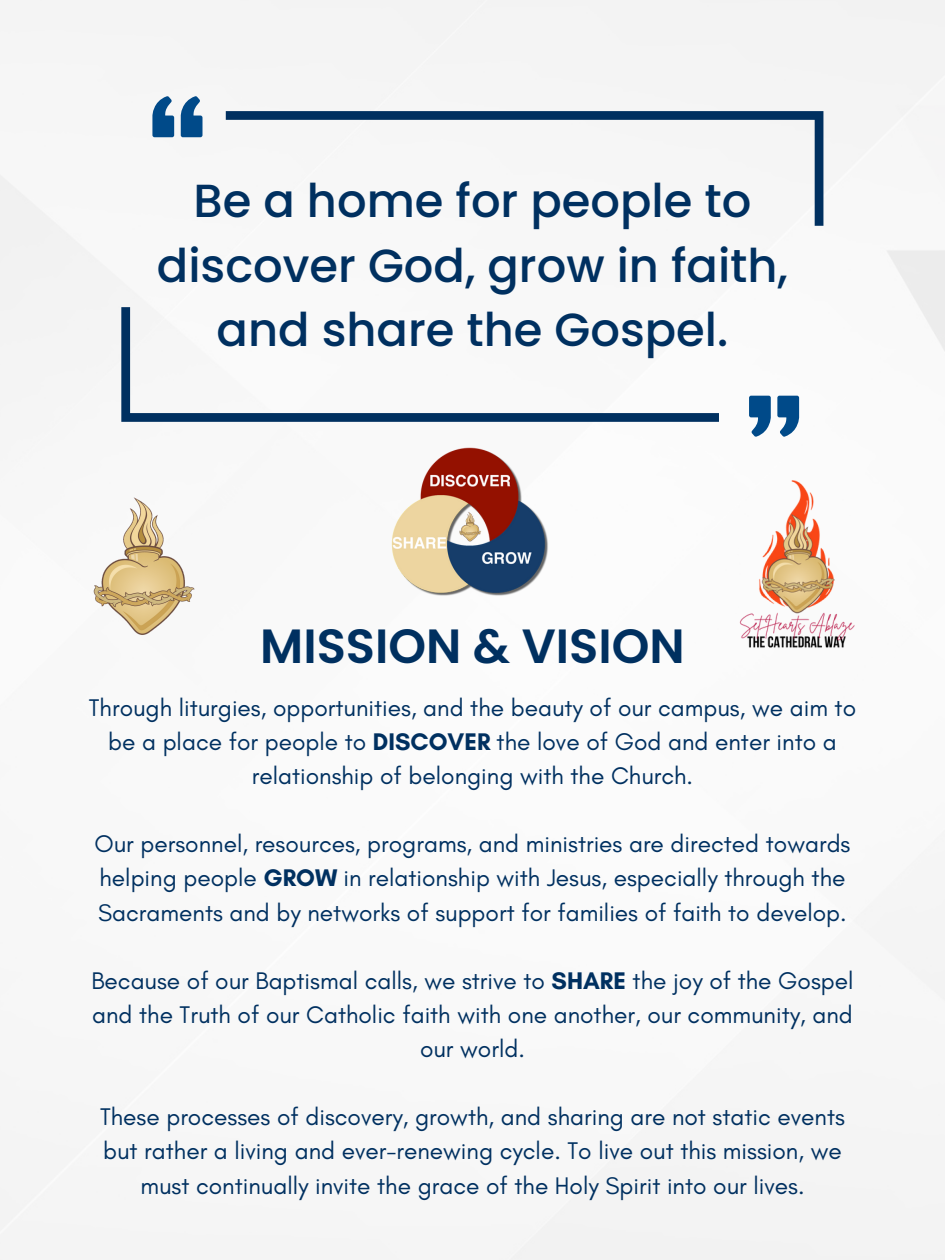
<style>
.page{position:relative;width:945px;height:1260px;background:#fff}
.page>*{position:absolute;margin:0;border:0;box-sizing:border-box;transform-origin:0 0}
.t1{font:600 47.95px "Poppins";color:#003060}
.t2{font:500 46.38px/64.4px "Poppins";color:#003060;text-align:center}
.t3{font:24.5px/34.1px "Glacial Indifference";color:#003060;text-align:center}
.s1{font-weight:700}
</style>
<div class="page">
<svg style="left:181px;top:96px;width:22px;height:41px"></svg>
<svg style="left:152px;top:96px;width:22px;height:41px"></svg>
<svg style="left:749px;top:396px;width:22px;height:41px"></svg>
<svg style="left:777px;top:396px;width:22px;height:41px"></svg>
<svg style="left:226px;top:111px;width:597px;height:115px;fill:#f6f6f6"></svg>
<svg style="left:121px;top:307px;width:598px;height:115px"></svg>
<img style="left:392px;top:439px;width:161px;height:161px">
<img style="left:706px;top:476px;width:180px;height:180px">
<img style="left:87px;top:494px;width:114px;height:143px">
<p class="t2" style="left:157px;top:169px;width:633px">Be a home for people to discover God, grow in faith, and share the Gospel.</p>
<p class="t1" style="left:260px;top:613px;width:426px">MISSION &amp; VISION</p>
<p class="t3" style="left:89px;top:690px;width:769px">Through liturgies, opportunities, and the beauty of our campus, we aim to be a place for people to <span class="s1">DISCOVER</span> the love of God and enter into a relationship of belonging with the Church.</p>
<p class="t3" style="left:95px;top:827px;width:757px;text-align:left">Our personnel, resources, programs, and ministries are directed towards helping people <span class="s1">GROW</span> in relationship with Jesus, especially through the<br>Sacraments and by networks of support for families of faith to develop.</p>
<p class="t3" style="left:91px;top:963px;width:764px">Because of our Baptismal calls, we strive to <span class="s1">SHARE</span> the joy of the Gospel and the Truth of our Catholic faith with one another, our community, and our world.</p>
<p class="t3" style="left:100px;top:1100px;width:746px">These processes of discovery, growth, and sharing are not static events but rather a living and ever-renewing cycle. To live out this mission, we must continually invite the grace of the Holy Spirit into our lives.</p>
</div>
